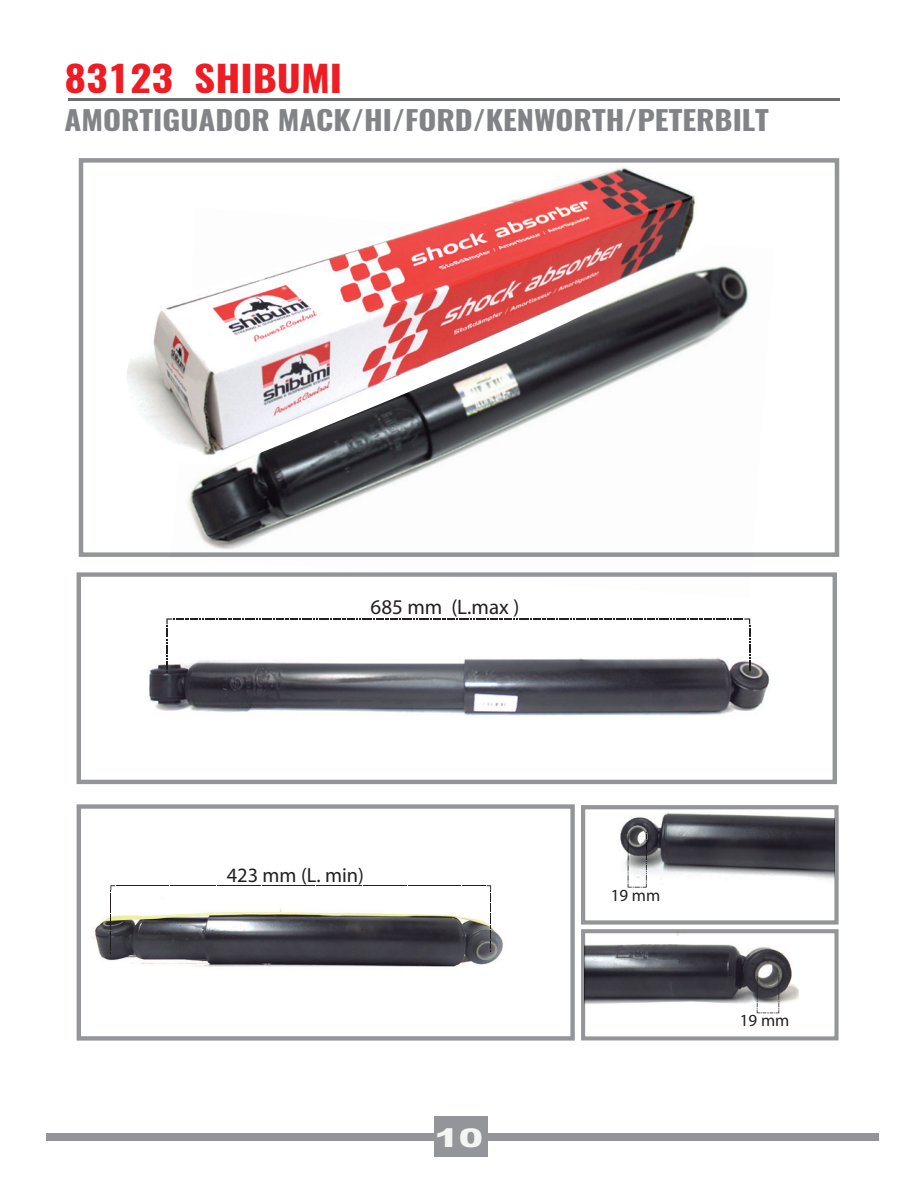
<style>
.page{position:relative;width:918px;height:1188px;background:#fff}
.page>*{position:absolute;margin:0;border:0;box-sizing:border-box;transform-origin:0 0}
.t1{font:700 36px "Oswald";color:#ee1d23;scale:1.14 1}
.t2{font:700 27px "Oswald";color:#818386;scale:1.14 1}
.t3{font:900 25.65px "Arial";color:#f3f4f4;scale:1.42 1}
.t4{font:21px "Myriad Pro";color:#231f20}
.t5{font:20.4px "Myriad Pro";color:#231f20}
.t6{font:16.95px "Myriad Pro";color:#231f20}
</style>
<div class="page">
<div style="left:79px;top:158px;width:760px;height:399px;border:4px solid #939598"></div>
<img style="left:171px;top:266px;width:604px;height:291px">
<img style="left:127px;top:167px;width:579px;height:298px">
<img style="left:149px;top:638px;width:621px;height:78px">
<div style="left:77px;top:572px;width:760px;height:212px;border:4px solid #939598"></div>
<svg style="left:166px;top:618px;width:584px;height:55px"></svg>
<hr style="left:68px;top:98px;width:772px;height:3px;background:#6d6e71">
<img style="left:91px;top:916px;width:412px;height:51px">
<div style="left:77px;top:804px;width:498px;height:237px;border:4px solid #939598"></div>
<svg style="left:110px;top:885px;width:381px;height:68px"></svg>
<div style="left:581px;top:805px;width:258px;height:120px;border:4px solid #939598"></div>
<div style="left:581px;top:929px;width:258px;height:111px;border:4px solid #939598"></div>
<svg style="left:628px;top:884px;width:19px;height:4px"></svg>
<img style="left:620px;top:811px;width:215px;height:73px">
<img style="left:585px;top:929px;width:216px;height:76px">
<svg style="left:757px;top:975px;width:23px;height:39px"></svg>
<div style="left:46px;top:1133px;width:832px;height:8px;background:#939598"></div>
<div style="left:435px;top:1117px;width:53px;height:40px;background:#939598"></div>
<h1 class="t1" style="left:64px;top:54px;width:245px">83123 SHIBUMI</h1>
<p class="t2" style="left:64px;top:102px;width:619px">AMORTIGUADOR MACK/HI/FORD/KENWORTH/PETERBILT</p>
<p class="t4" style="left:371px;top:594px;width:150px">685 mm (L.max )</p>
<p class="t5" style="left:227px;top:863px;width:139px">423 mm (L. min)</p>
<p class="t3" style="left:435px;top:1120px;width:36px">10</p>
<p class="t6" style="left:611px;top:885px;width:51px">19 mm</p>
<p class="t6" style="left:740px;top:1010px;width:51px">19 mm</p>
</div>
